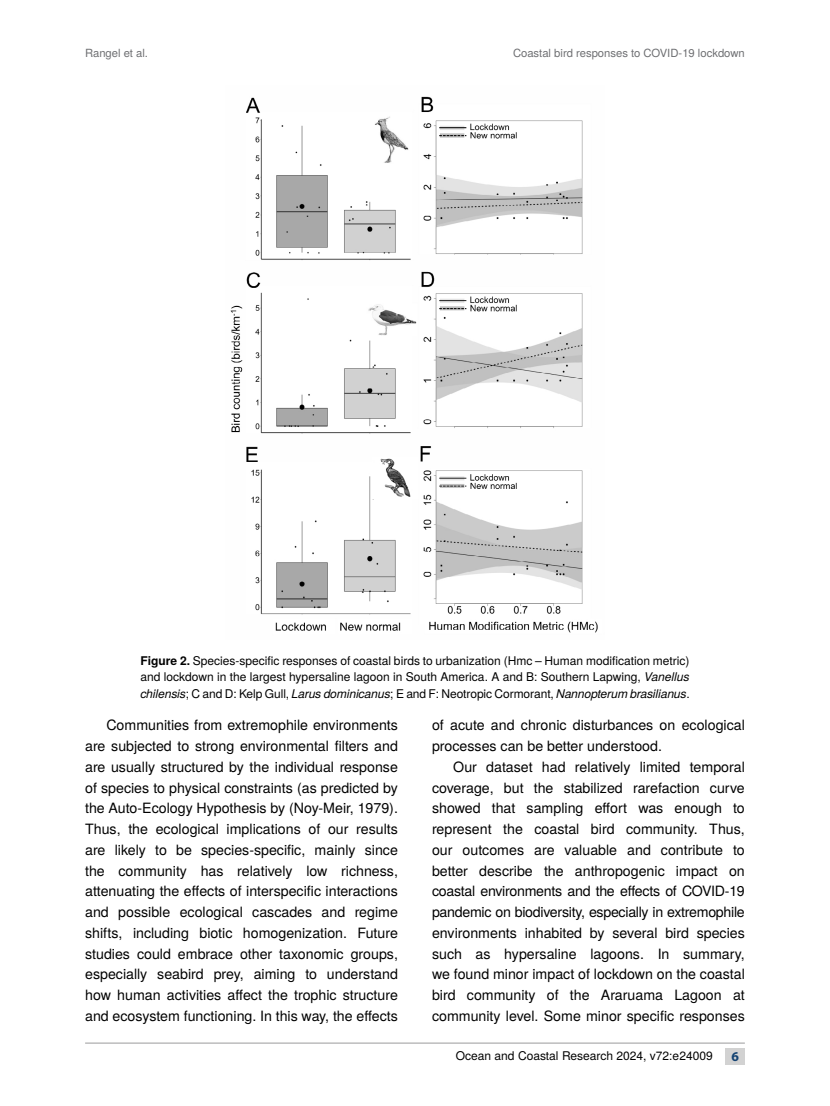
<style>
.page{position:relative;width:830px;height:1106px;background:#fff}
.page>*{position:absolute;margin:0;border:0;box-sizing:border-box;transform-origin:0 0}
.t1{font:14.25px/20.7px "Te X Gyre Heros";color:#000;text-align:justify}
.t2{font:700 13.5px "Myriad Pro";color:#134272}
.t3{font:12px/16.5px "Te X Gyre Heros";color:#000;text-align:justify}
.t4{font:11.25px "Te X Gyre Heros";color:#6d6e71}
.s1{font-weight:700}
.s2{font-style:italic}
</style>
<div class="page">
<hr style="left:85px;top:1042px;width:659px;height:1px;background:#9a9a9b">
<div style="left:725px;top:1048px;width:19px;height:16px;background:#d2d2d2"></div>
<img style="left:230px;top:96px;width:368px;height:537px">
<p class="t4" style="left:85px;top:44px;width:64px">Rangel et al.</p>
<p class="t4" style="left:512px;top:44px;width:233px">Coastal bird responses to COVID-19 lockdown</p>
<p class="t3" style="left:140px;top:651px;width:550px"><span class="s1">Figure 2.</span> Species-specific responses of coastal birds to urbanization (Hmc – Human modification metric) and lockdown in the largest hypersaline lagoon in South America. A and B: Southern Lapwing, <span class="s2">Vanellus chilensis</span>; C and D: Kelp Gull, <span class="s2">Larus dominicanus</span>; E and F: Neotropic Cormorant, <span class="s2">Nannopterum brasilianus</span>.</p>
<p class="t1" style="left:85px;top:714px;width:314px;text-indent:21px">Communities from extremophile environments are subjected to strong environmental filters and are usually structured by the individual response of species to physical constraints (as predicted by the Auto-Ecology Hypothesis by (Noy-Meir, 1979).<br>Thus, the ecological implications of our results are likely to be species-specific, mainly since the community has relatively low richness, attenuating the effects of interspecific interactions and possible ecological cascades and regime shifts, including biotic homogenization. Future studies could embrace other taxonomic groups, especially seabird prey, aiming to understand how human activities affect the trophic structure and ecosystem functioning. In this way, the effects</p>
<p class="t1" style="left:432px;top:714px;width:314px">of acute and chronic disturbances on ecological processes can be better understood.</p>
<p class="t1" style="left:432px;top:755px;width:314px;text-indent:21px">Our dataset had relatively limited temporal coverage, but the stabilized rarefaction curve showed that sampling effort was enough to represent the coastal bird community. Thus, our outcomes are valuable and contribute to better describe the anthropogenic impact on coastal environments and the effects of COVID-19 pandemic on biodiversity, especially in extremophile environments inhabited by several bird species such as hypersaline lagoons. In summary, we found minor impact of lockdown on the coastal bird community of the Araruama Lagoon at community level. Some minor specific responses</p>
<p class="t3" style="left:455px;top:1046px;width:258px">Ocean and Coastal Research 2024, v72:e24009</p>
<p class="t2" style="left:731px;top:1048px;width:9px">6</p>
</div>
